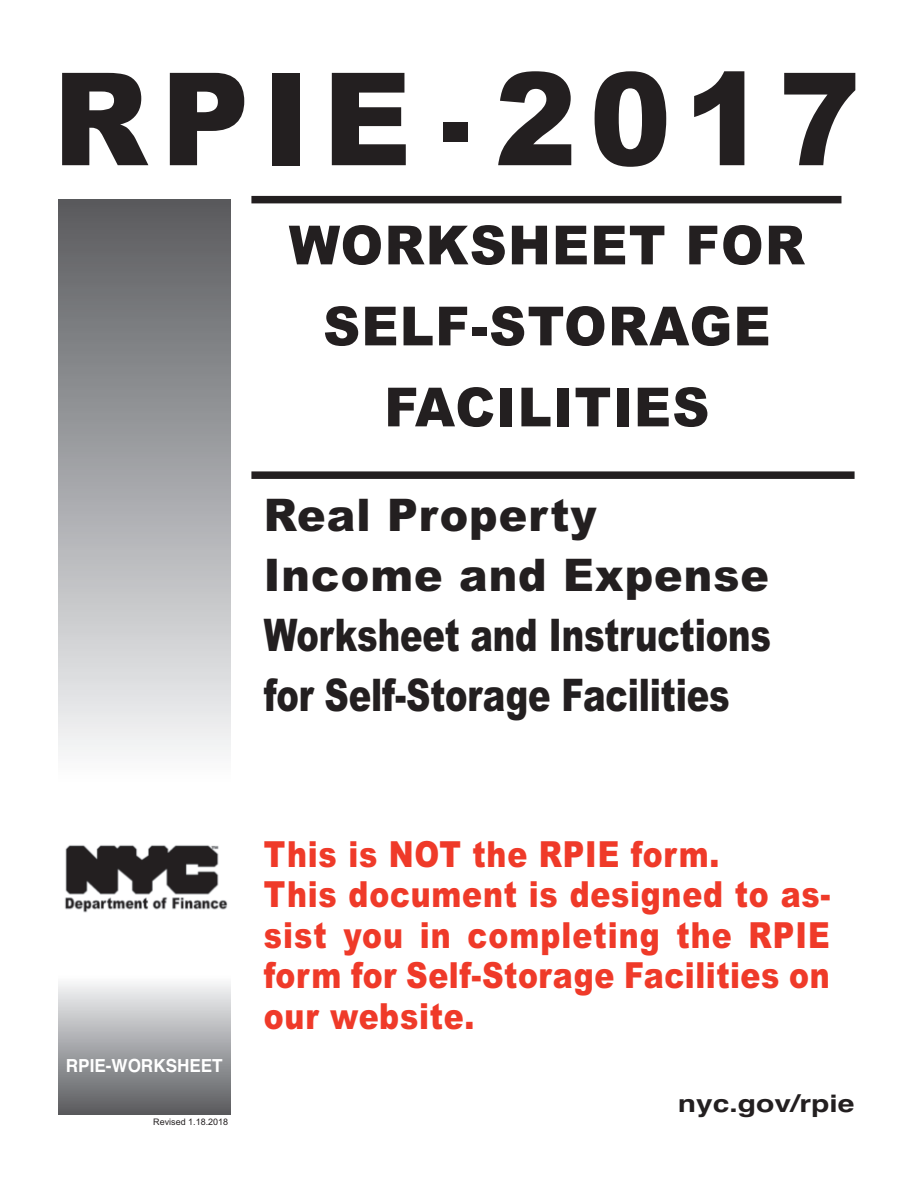
<style>
.page{position:relative;width:918px;height:1188px;background:#fff}
.page>*{position:absolute;margin:0;border:0;box-sizing:border-box;transform-origin:0 0}
.t1{font:900 129px "Arial";letter-spacing:.105em;color:#231f20;scale:.95 1}
.t2{font:900 54px/81px "Arial";letter-spacing:.025em;color:#231f20;text-align:center;scale:.95 1}
.t3{font:900 45px/60px "Arial";letter-spacing:-.005em;color:#231f20;scale:.95 1}
.t4{font:900 36px/40.5px "Arial";letter-spacing:.025em;color:#ef3a29;scale:.83 1}
.t5{font:700 24px "Helvetica";color:#231f20;scale:1.25 1}
.t6{font:700 18px "Helvetica";color:#fff;scale:.95 1}
.t7{font:9px "Arial";color:#231f20}
</style>
<div class="page">
<div style="left:59px;top:200px;width:171px;height:583px;background:linear-gradient(to bottom,#58595d,#fbfbfd)"></div>
<div style="left:59px;top:976px;width:171px;height:138px;background:linear-gradient(to bottom,#f9fafc,#595b5e)"></div>
<img style="left:65px;top:845px;width:163px;height:68px">
<div style="left:251px;top:196px;width:590px;height:7px;background:#231f20"></div>
<div style="left:251px;top:471px;width:604px;height:8px;background:#231f20"></div>
<h1 class="t1" style="left:53px;top:45px;width:852px">RPIE - 2017</h1>
<h2 class="t2" style="left:289px;top:205px;width:545px">WORKSHEET FOR<br>SELF-STORAGE<br>FACILITIES</h2>
<p class="t3" style="left:264px;top:485px;width:535px">Real Property<br>Income and Expense<br>Worksheet and Instructions for Self-Storage Facilities</p>
<p class="t6" style="left:66px;top:1055px;width:167px">RPIE-woRkshEEt</p>
<p class="t7" style="left:153px;top:1117px;width:77px">Revised 1.18.2018</p>
<p class="t4" style="left:264px;top:834px;width:684px">This is NOT the RPIE form.<br>This document is designed to as&shy;sist you in completing the RPIE form for Self-Storage Facilities on our website.</p>
<p class="t5" style="left:678px;top:1090px;width:143px">nyc.gov/rpie</p>
</div>
